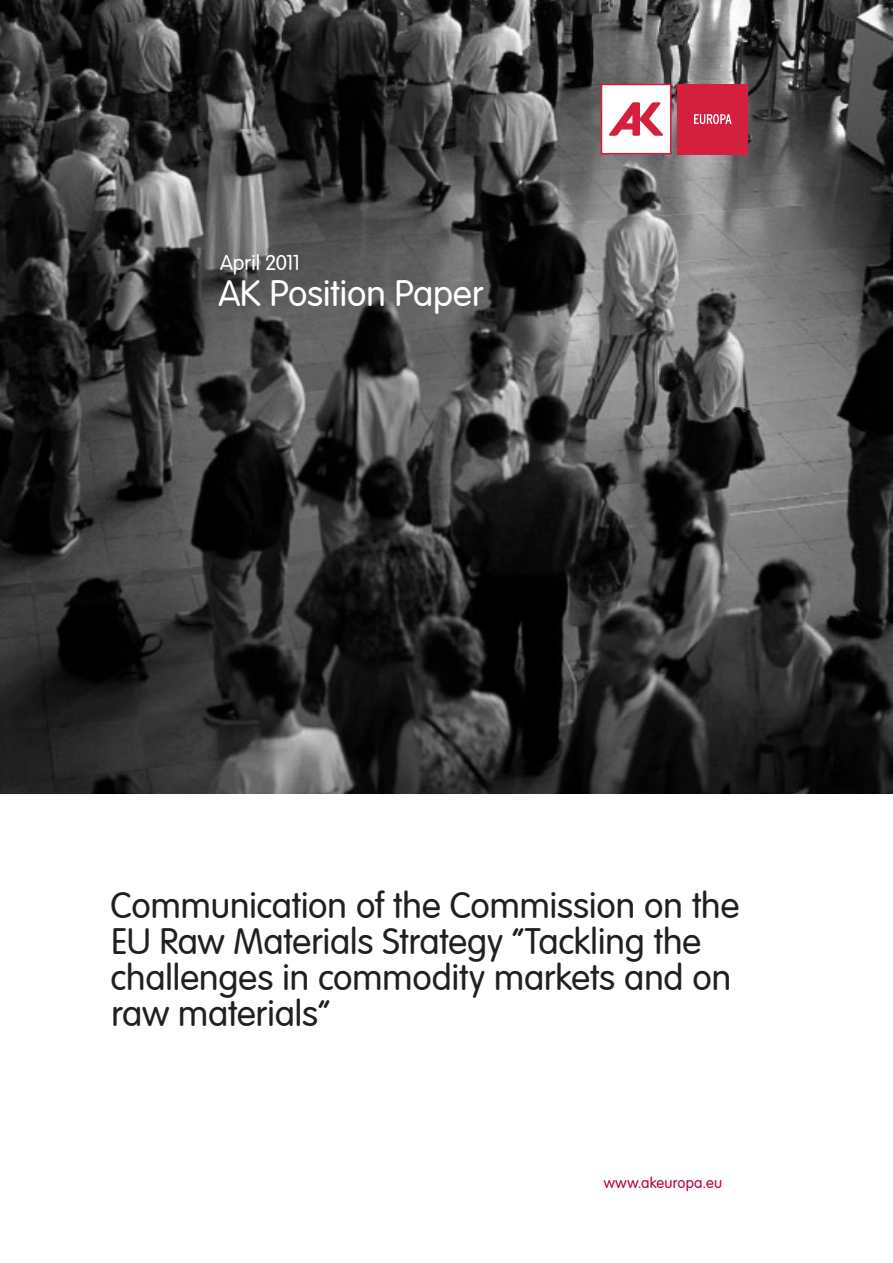
<style>
.page{position:relative;width:893px;height:1263px;background:#fff}
.page>*{position:absolute;margin:0;border:0;box-sizing:border-box;transform-origin:0 0}
._3_TITLE{font:300 36px/36px "VAG Rounded LT";color:#231f20}
._3_TITLE-2{font:300 36px "VAG Rounded LT";color:#fff}
._1_BODY{font:300 21px "VAG Rounded LT";letter-spacing:-.005em;color:#fff}
._1_BODY-2{font:300 15px "VAG Rounded LT";letter-spacing:.01em;color:#b7002f}
</style>
<div class="page">
<img style="left:0;top:0;width:893px;height:793px">
<svg style="left:601px;top:84px;width:70px;height:70px"></svg>
<div style="left:677px;top:84px;width:71px;height:70px;background:#d41f3e"></div>
<svg style="left:694px;top:114px;width:38px;height:10px"></svg>
<p class="_1_BODY" style="left:220px;top:251px;width:82px">April 2011</p>
<p class="_3_TITLE-2" style="left:218px;top:273px;width:267px">AK Position Paper</p>
<p class="_3_TITLE" style="left:111px;top:889px;width:630px">Communication of the Commission on the EU Raw Materials Strategy “Tackling the challenges in commodity markets and on raw materials”</p>
<p class="_1_BODY-2" style="left:604px;top:1174px;width:120px">www.akeuropa.eu</p>
</div>
